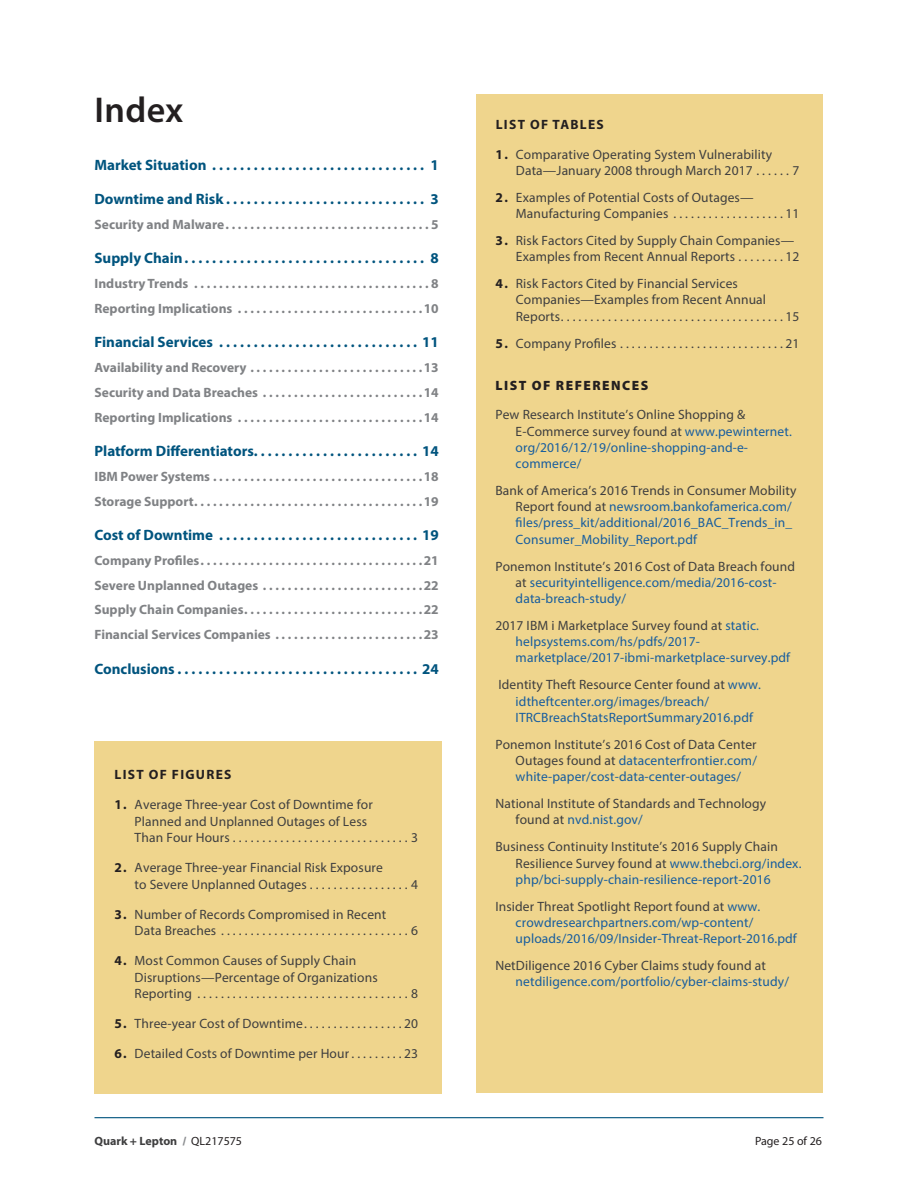
<style>
.page{position:relative;width:918px;height:1188px;background:#fff}
.page>*{position:absolute;margin:0;border:0;box-sizing:border-box;transform-origin:0 0}
.t1{font:600 36px "Myriad Pro";letter-spacing:.01em;color:#231f20}
.t2{font:700 15px "Myriad Pro";color:#00547e}
.t3{font:13.5px/16.2px "Myriad Pro";letter-spacing:.01em;color:#3e3e3f}
.t4{font:13.5px/16.2px "Myriad Pro";letter-spacing:.01em;color:#175d9e}
.t5{font:700 13.5px/24.8px "Myriad Pro";color:#808285}
.t6{font:700 13.5px "Myriad Pro";letter-spacing:.095em;color:#231f20}
.t7{font:900 13.5px "Myriad Pro";letter-spacing:.11em;color:#231f20}
.t8{font:700 12px "Myriad Pro";color:#3e3e3f}
.t9{font:12px "Myriad Pro";color:#231f20}
.s1{font-weight:700;color:#231f20}
.s2{color:#3e3e3f}
.s3{color:#175d9e}
.s4{font-weight:900;color:#8b8d90}
.s5{font-weight:400;color:#231f20}
</style>
<div class="page">
<hr style="left:94px;top:1117px;width:730px;height:1px;background:#00547e">
<div style="left:476px;top:94px;width:346px;height:1000px;background:#efd58d"></div>
<div style="left:94px;top:741px;width:348px;height:353px;background:#efd58d"></div>
<h1 class="t1" style="left:94px;top:87px;width:90px">Index</h1>
<p class="t2" style="left:94px;top:155px;width:346px">Market Situation ............................... 1</p>
<p class="t2" style="left:94px;top:189px;width:346px">Downtime and Risk............................. 3</p>
<p class="t5" style="left:94px;top:211px;width:346px">Security and Malware.................................5</p>
<p class="t2" style="left:94px;top:248px;width:346px">Supply Chain................................... 8</p>
<p class="t5" style="left:94px;top:271px;width:346px">Industry Trends ......................................8<br>Reporting Implications ..............................10</p>
<p class="t2" style="left:94px;top:332px;width:346px">Financial Services ............................. 11</p>
<p class="t5" style="left:94px;top:355px;width:346px;text-align:justify">Availability and Recovery ............................13<br>Security and Data Breaches ..........................14<br>Reporting Implications ..............................14</p>
<p class="t2" style="left:94px;top:441px;width:346px">Platform Differentiators........................ 14</p>
<p class="t5" style="left:94px;top:463px;width:346px">IBM Power Systems..................................18<br>Storage Support.....................................19</p>
<p class="t2" style="left:94px;top:525px;width:346px">Cost of Downtime ............................. 19</p>
<p class="t5" style="left:94px;top:547px;width:346px;text-align:justify">Company Profiles....................................21<br>Severe Unplanned Outages ..........................22<br>Supply Chain Companies.............................22<br>Financial Services Companies ........................23</p>
<p class="t2" style="left:94px;top:659px;width:346px">Conclusions................................... 24</p>
<p class="t6" style="left:115px;top:766px;width:118px">LIST OF FIGURES</p>
<p class="t3" style="left:135px;top:796px;width:285px;text-indent:-20px"><span class="s1">1.</span> Average Three-year Cost of Downtime for<br>Planned and Unplanned Outages of Less<br>Than Four Hours ..............................3</p>
<p class="t3" style="left:135px;top:859px;width:285px;text-indent:-20px"><span class="s1">2.</span> Average Three-year Financial Risk Exposure<br>to Severe Unplanned Outages . . . . . . . . . . . . . . . . . 4</p>
<p class="t3" style="left:135px;top:906px;width:285px;text-indent:-20px"><span class="s1">3.</span> Number of Records Compromised in Recent<br>Data Breaches ................................6</p>
<p class="t3" style="left:135px;top:952px;width:285px;text-indent:-20px"><span class="s1">4.</span> Most Common Causes of Supply Chain<br>Disruptions—Percentage of Organizations<br>Reporting ....................................8</p>
<p class="t3" style="left:114px;top:1015px;width:305px"><span class="s1">5.</span> Three-year Cost of Downtime . . . . . . . . . . . . . . . . . 20</p>
<p class="t3" style="left:114px;top:1045px;width:305px"><span class="s1">6.</span> Detailed Costs of Downtime per Hour . . . . . . . . . 23</p>
<p class="t6" style="left:496px;top:115px;width:110px">LIST OF TABLES</p>
<p class="t3" style="left:516px;top:146px;width:285px;text-indent:-20px"><span class="s1">1.</span> Comparative Operating System Vulnerability<br>Data—January 2008 through March 2017 . . . . . . 7</p>
<p class="t3" style="left:516px;top:189px;width:285px;text-indent:-20px"><span class="s1">2.</span> Examples of Potential Costs of Outages—<br>Manufacturing Companies . . . . . . . . . . . . . . . . . . . 11</p>
<p class="t3" style="left:516px;top:232px;width:285px;text-indent:-20px"><span class="s1">3.</span> Risk Factors Cited by Supply Chain Companies—<br>Examples from Recent Annual Reports . . . . . . . . 12</p>
<p class="t3" style="left:516px;top:275px;width:285px;text-indent:-20px"><span class="s1">4.</span> Risk Factors Cited by Financial Services<br>Companies—Examples from Recent Annual<br>Reports ......................................15</p>
<p class="t3" style="left:496px;top:335px;width:305px"><span class="s1">5.</span> Company Profiles ............................21</p>
<p class="t7" style="left:496px;top:376px;width:154px">LIST OF REFERENCES</p>
<p class="t4" style="left:516px;top:407px;width:278px;text-indent:-20px"><span class="s2">Pew Research Institute’s Online Shopping &amp; E-Commerce survey found at</span> www.pewinternet. org/2016/12/19/online-shopping-and-e&shy;commerce/</p>
<p class="t4" style="left:516px;top:482px;width:282px;text-indent:-20px"><span class="s2">Bank of America’s 2016 Trends in Consumer Mobility Report found at</span> newsroom.bankofamerica.com/ files/press_kit/additional/2016_BAC_Trends_in_ Consumer_Mobility_Report.pdf</p>
<p class="t4" style="left:516px;top:558px;width:281px;text-indent:-20px"><span class="s2">Ponemon Institute’s 2016 Cost of Data Breach found at</span> securityintelligence.com/media/2016-cost&shy;data-breach-study/</p>
<p class="t4" style="left:516px;top:617px;width:276px;text-indent:-20px"><span class="s2">2017 IBM i Marketplace Survey found at</span> static. helpsystems.com/hs/pdfs/2017- marketplace/2017-ibmi-marketplace-survey.pdf</p>
<p class="t4" style="left:516px;top:677px;width:247px;text-indent:-17px"><span class="s2">Identity Theft Resource Center found at</span> www. idtheftcenter.org/images/breach/<br>ITRCBreachStatsReportSummary2016.pdf</p>
<p class="t4" style="left:516px;top:736px;width:243px;text-align:justify;text-indent:-20px"><span class="s2">Ponemon Institute’s 2016 Cost of Data Center Outages found at</span> datacenterfrontier.com/ white-paper/cost-data-center-outages/</p>
<p class="t3" style="left:516px;top:795px;width:252px;text-indent:-20px">National Institute of Standards and Technology found at <span class="s3">nvd.nist.gov/</span></p>
<p class="t3" style="left:516px;top:839px;width:287px;text-indent:-20px">Business Continuity Institute’s 2016 Supply Chain<br>Resilience Survey found at <span class="s3">www.thebci.org/index. php/bci-supply-chain-resilience-report-2016</span></p>
<p class="t4" style="left:516px;top:898px;width:283px;text-indent:-20px"><span class="s2">Insider Threat Spotlight Report found at</span> www. crowdresearchpartners.com/wp-content/ uploads/2016/09/Insider-Threat-Report-2016.pdf</p>
<p class="t3" style="left:495px;top:957px;width:272px">NetDiligence 2016 Cyber Claims study found at</p>
<p class="t4" style="left:516px;top:974px;width:275px">netdiligence.com/portfolio/cyber-claims-study/</p>
<p class="t8" style="left:94px;top:1133px;width:149px">Quark + Lepton <span class="s4">/</span> <span class="s5">QL217575</span></p>
<p class="t9" style="left:755px;top:1134px;width:68px">Page 25 of 26</p>
</div>
